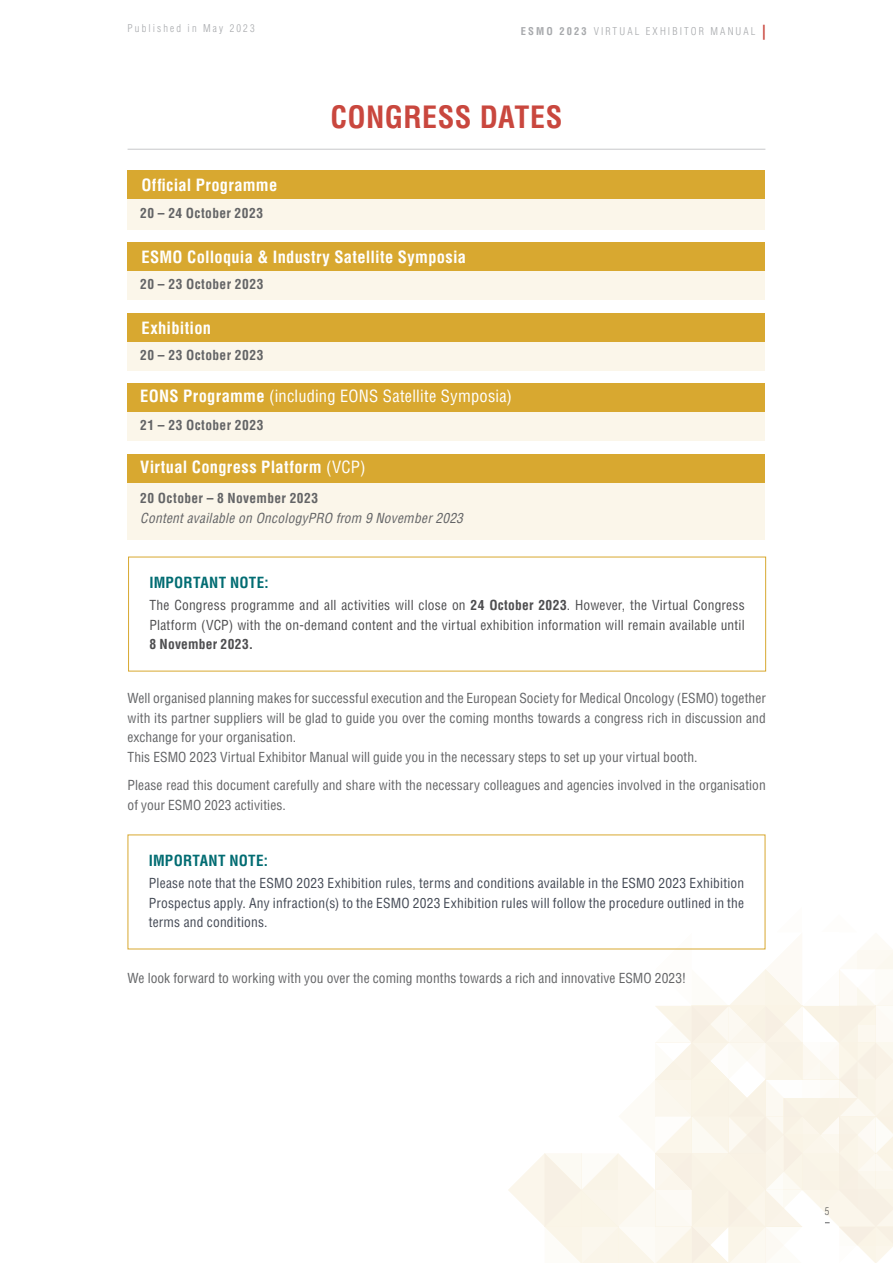
<style>
.page{position:relative;width:893px;height:1263px;background:#fff}
.page>*{position:absolute;margin:0;border:0;box-sizing:border-box;transform-origin:0 0}
.t1{font:700 condensed 30px "Helvetica LT Std";letter-spacing:.015em;color:#c9473e}
.t2{font:700 condensed 16.5px "Helvetica LT Std";letter-spacing:.015em;color:#fff}
.t3{font:condensed 16.5px "Helvetica LT Std";letter-spacing:.015em;color:#fff}
.t4{font:700 condensed 15px "Helvetica LT Std";letter-spacing:.02em;color:#026c72}
.t5{font:condensed 13.5px/19.5px "Helvetica LT Std";letter-spacing:.005em;color:#636466}
.t6{font:condensed 13.5px/19.5px "Helvetica LT Std";letter-spacing:.015em;color:#444a55;text-align:justify}
.t7{font:condensed 13.5px/19.5px "Helvetica LT Std";letter-spacing:.015em;color:#4d4d4f}
.t8{font:700 condensed 13.5px "Helvetica LT Std";letter-spacing:.03em;color:#636466}
.t9{font:italic condensed 13.5px "Helvetica LT Std";letter-spacing:.02em;color:#636466}
.t10{font:700 condensed 13.5px "Helvetica LT Std";letter-spacing:.015em;color:#4d4d4f}
.t11{font:300 condensed 10.5px "Helvetica LT Std";letter-spacing:.2em;color:#a7a9ac}
.t12{font:300 condensed 10.5px "Helvetica LT Std";color:#636466}
.s1{font-weight:700}
.s2{font-weight:700;font-size:15px;color:#c9473e}
.s3{font-weight:400}
</style>
<div class="page">
<svg style="left:508px;top:906px;width:384px;height:357px"></svg>
<hr style="left:128px;top:149px;width:637px;height:1px;background:#c7c8ca">
<div style="left:128px;top:170px;width:637px;height:60px;background:#fbf6ea"></div>
<div style="left:128px;top:170px;width:637px;height:29px;background:#d8a830"></div>
<div style="left:128px;top:242px;width:637px;height:58px;background:#fbf6ea"></div>
<div style="left:128px;top:242px;width:637px;height:29px;background:#d8a830"></div>
<div style="left:128px;top:313px;width:637px;height:57px;background:#fbf6ea"></div>
<div style="left:128px;top:313px;width:637px;height:29px;background:#d8a830"></div>
<div style="left:128px;top:383px;width:637px;height:57px;background:#fbf6ea"></div>
<div style="left:128px;top:383px;width:637px;height:29px;background:#d8a830"></div>
<div style="left:128px;top:454px;width:637px;height:86px;background:#fbf6ea"></div>
<div style="left:128px;top:454px;width:637px;height:29px;background:#d8a830"></div>
<p class="t11" style="left:128px;top:21px;width:129px">Published in May 2023</p>
<p class="t11" style="left:521px;top:24px;width:247px"><span class="s1">ESMO 2023</span> VIRTUAL EXHIBITOR MANUAL <span class="s2">|</span></p>
<h1 class="t1" style="left:330px;top:98px;width:233px">CONGRESS DATES</h1>
<p class="t2" style="left:141px;top:175px;width:137px">Official Programme</p>
<p class="t8" style="left:140px;top:204px;width:124px">20 – 24 October 2023</p>
<p class="t2" style="left:141px;top:247px;width:326px">ESMO Colloquia &amp; Industry Satellite Symposia</p>
<p class="t8" style="left:140px;top:276px;width:125px">20 – 23 October 2023</p>
<p class="t2" style="left:141px;top:318px;width:71px">Exhibition</p>
<p class="t8" style="left:140px;top:346px;width:125px">20 – 23 October 2023</p>
<p class="t3" style="left:140px;top:386px;width:373px"><span class="s1">EONS Programme</span> (including EONS Satellite Symposia)</p>
<p class="t8" style="left:140px;top:416px;width:125px">21 – 23 October 2023</p>
<p class="t2" style="left:140px;top:456px;width:227px">Virtual Congress Platform <span class="s3">(VCP)</span></p>
<p class="t8" style="left:140px;top:489px;width:179px">20 October – 8 November 2023</p>
<p class="t9" style="left:140px;top:509px;width:324px">Content available on OncologyPRO from 9 November 2023</p>
<p class="t4" style="left:149px;top:573px;width:121px">IMPORTANT NOTE:</p>
<p class="t7" style="left:149px;top:596px;width:597px">The Congress programme and all activities will close on <span class="s1">24 October 2023</span>. However, the Virtual Congress<br>Platform (VCP) with the on-demand content and the virtual exhibition information will remain available until</p>
<p class="t10" style="left:149px;top:636px;width:105px">8 November 2023.</p>
<p class="t5" style="left:128px;top:688px;width:640px">Well organised planning makes for successful execution and the European Society for Medical Oncology (ESMO) together with its partner suppliers will be glad to guide you over the coming months towards a congress rich in discussion and exchange for your organisation.<br>This ESMO 2023 Virtual Exhibitor Manual will guide you in the necessary steps to set up your virtual booth.</p>
<p class="t5" style="left:128px;top:775px;width:640px">Please read this document carefully and share with the necessary colleagues and agencies involved in the organisation of your ESMO 2023 activities.</p>
<p class="t4" style="left:149px;top:851px;width:121px">IMPORTANT NOTE:</p>
<p class="t6" style="left:149px;top:874px;width:597px">Please note that the ESMO 2023 Exhibition rules, terms and conditions available in the ESMO 2023 Exhibition Prospectus apply. Any infraction(s) to the ESMO 2023 Exhibition rules will follow the procedure outlined in the terms and conditions.</p>
<p class="t5" style="left:128px;top:968px;width:560px">We look forward to working with you over the coming months towards a rich and innovative ESMO 2023!</p>
<p class="t12" style="left:825px;top:1205px;width:6px">5</p>
</div>
